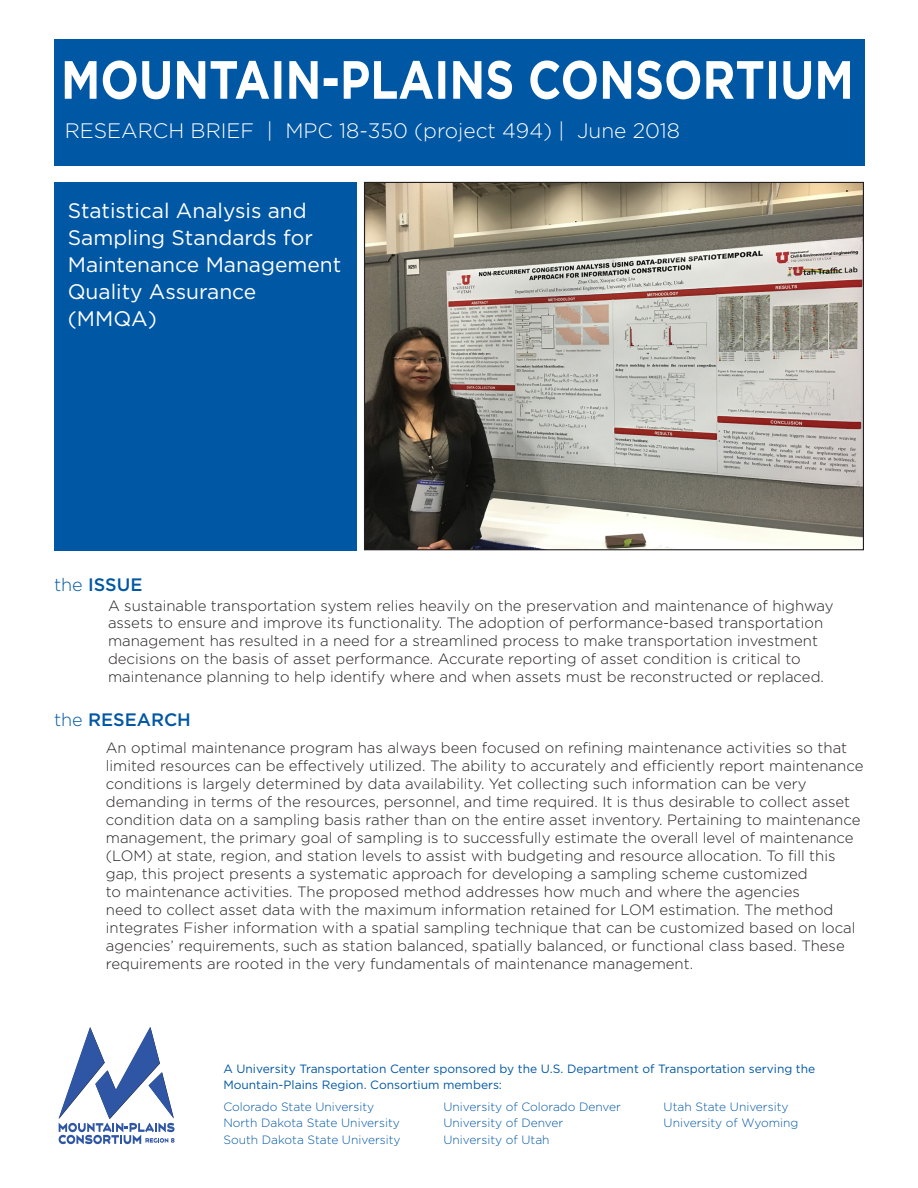
<style>
.page{position:relative;width:918px;height:1188px;background:#fff}
.page>*{position:absolute;margin:0;border:0;box-sizing:border-box;transform-origin:0 0}
.t1{font:21px/27px "Gotham";color:#fff}
.t2{font:300 20.85px "Gotham";color:#fff}
.t3{font:500 18px "Gotham";color:#0057a4}
.t4{font:300 15px/18px "Gotham";color:#231f20}
.t5{font:300 12px "Gotham";color:#0057a4}
.t6{font:12px/16.5px "Gotham";color:#0057a4}
.s1{font-weight:300}
</style>
<div class="page">
<div style="left:54px;top:182px;width:303px;height:368px;background:#0057a4"></div>
<img style="left:366px;top:184px;width:496px;height:364px">
<div style="left:54px;top:39px;width:810px;height:127px;background:#0057a4"></div>
<svg style="left:65px;top:60px;width:785px;height:39px"></svg>
<svg style="left:58px;top:1027px;width:117px;height:117px"></svg>
<p class="t2" style="left:65px;top:117px;width:617px">RESEARCH BRIEF | MPC 18-350 (project 494) | June 2018</p>
<p class="t1" style="left:68px;top:196px;width:275px">Statistical Analysis and<br>Sampling Standards for<br>Maintenance Management<br>Quality Assurance (MMQA)</p>
<h1 class="t3" style="left:54px;top:573px;width:90px"><span class="s1">the</span> ISSUE</h1>
<p class="t4" style="left:108px;top:596px;width:727px">A sustainable transportation system relies heavily on the preservation and maintenance of highway assets to ensure and improve its functionality. The adoption of performance-based transportation management has resulted in a need for a streamlined process to make transportation investment decisions on the basis of asset performance. Accurate reporting of asset condition is critical to maintenance planning to help identify where and when assets must be reconstructed or replaced.</p>
<h1 class="t3" style="left:54px;top:707px;width:138px"><span class="s1">the</span> RESEARCH</h1>
<p class="t4" style="left:106px;top:739px;width:759px">An optimal maintenance program has always been focused on refining maintenance activities so that limited resources can be effectively utilized. The ability to accurately and efficiently report maintenance conditions is largely determined by data availability. Yet collecting such information can be very demanding in terms of the resources, personnel, and time required. It is thus desirable to collect asset condition data on a sampling basis rather than on the entire asset inventory. Pertaining to maintenance management, the primary goal of sampling is to successfully estimate the overall level of maintenance (LOM) at state, region, and station levels to assist with budgeting and resource allocation. To fill this gap, this project presents a systematic approach for developing a sampling scheme customized<br>to maintenance activities. The proposed method addresses how much and where the agencies<br>need to collect asset data with the maximum information retained for LOM estimation. The method integrates Fisher information with a spatial sampling technique that can be customized based on local agencies’ requirements, such as station balanced, spatially balanced, or functional class based. These requirements are rooted in the very fundamentals of maintenance management.</p>
<p class="t6" style="left:223px;top:1060px;width:593px">A University Transportation Center sponsored by the U.S. Department of Transportation serving the<br>Mountain-Plains Region. Consortium members:</p>
<p class="t5" style="left:223px;top:1099px;width:152px">Colorado State University</p>
<p class="t5" style="left:223px;top:1115px;width:178px">North Dakota State University</p>
<p class="t5" style="left:223px;top:1132px;width:179px">South Dakota State University</p>
<p class="t5" style="left:444px;top:1099px;width:179px">University of Colorado Denver</p>
<p class="t5" style="left:444px;top:1115px;width:121px">University of Denver</p>
<p class="t5" style="left:444px;top:1132px;width:108px">University of Utah</p>
<p class="t5" style="left:664px;top:1099px;width:126px">Utah State University</p>
<p class="t5" style="left:664px;top:1115px;width:136px">University of Wyoming</p>
</div>
